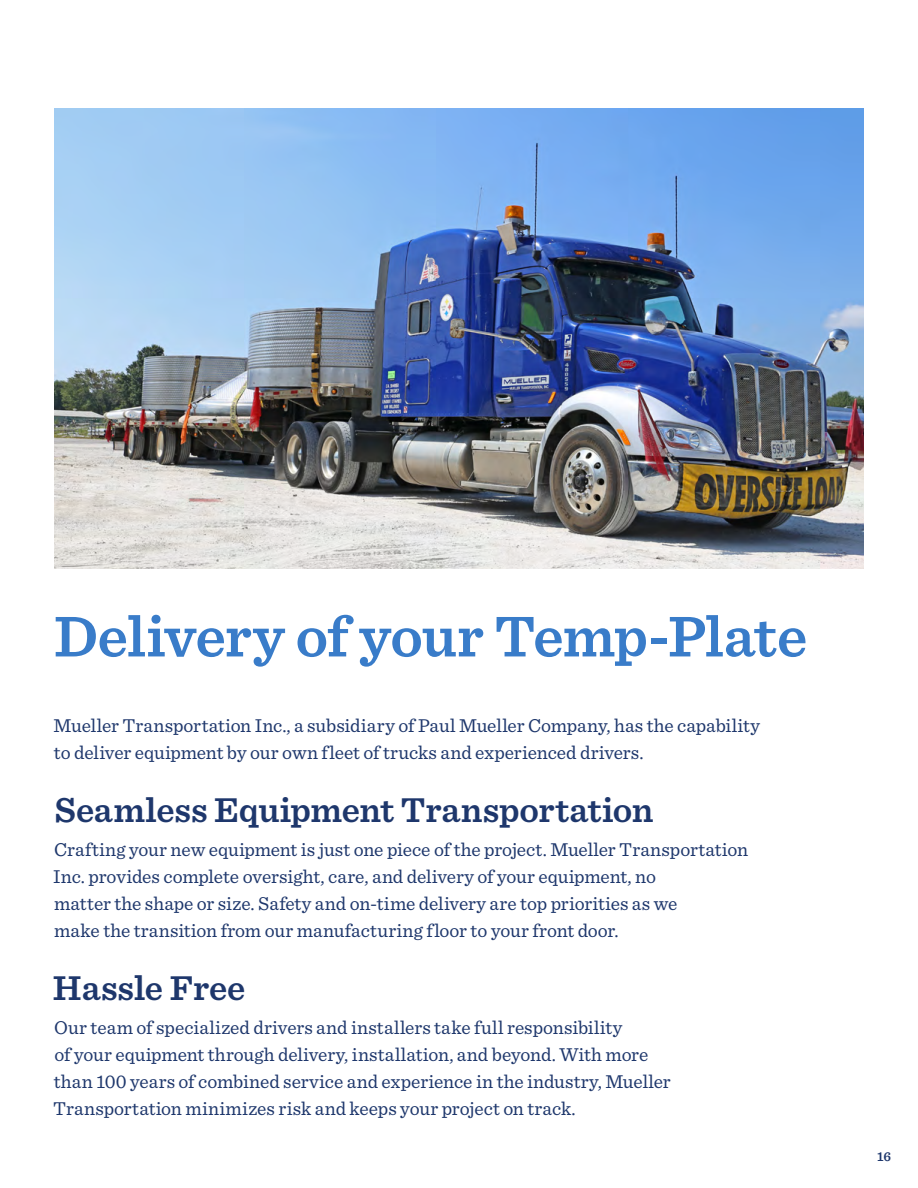
<style>
.page{position:relative;width:918px;height:1188px;background:#fff}
.page>*{position:absolute;margin:0;border:0;box-sizing:border-box;transform-origin:0 0}
.t1{font:600 60px "Sentinel";letter-spacing:-.015em;color:#397cc9}
.t2{font:600 36px "Sentinel";letter-spacing:-.005em;color:#1e376c}
.t3{font:19.5px/27px "Sentinel";color:#1e376c}
.t4{font:600 13.5px "Sentinel";color:#1e376c}
</style>
<div class="page">
<img style="left:54px;top:108px;width:810px;height:460px">
<h1 class="t1" style="left:54px;top:590px;width:755px">Delivery of your Temp-Plate</h1>
<p class="t3" style="left:54px;top:711px;width:708px">Mueller Transportation Inc., a subsidiary of Paul Mueller Company, has the capability to deliver equipment by our own fleet of trucks and experienced drivers.</p>
<h2 class="t2" style="left:54px;top:782px;width:601px">Seamless Equipment Transportation</h2>
<p class="t3" style="left:53px;top:835px;width:696px">Crafting your new equipment is just one piece of the project. Mueller Transportation Inc. provides complete oversight, care, and delivery of your equipment, no<br>matter the shape or size. Safety and on-time delivery are top priorities as we<br>make the transition from our manufacturing floor to your front door.</p>
<h2 class="t2" style="left:53px;top:960px;width:194px">Hassle Free</h2>
<p class="t3" style="left:53px;top:1012px;width:619px">Our team of specialized drivers and installers take full responsibility<br>of your equipment through delivery, installation, and beyond. With more than 100 years of combined service and experience in the industry, Mueller Transportation minimizes risk and keeps your project on track.</p>
<p class="t4" style="left:877px;top:1146px;width:15px">16</p>
</div>
